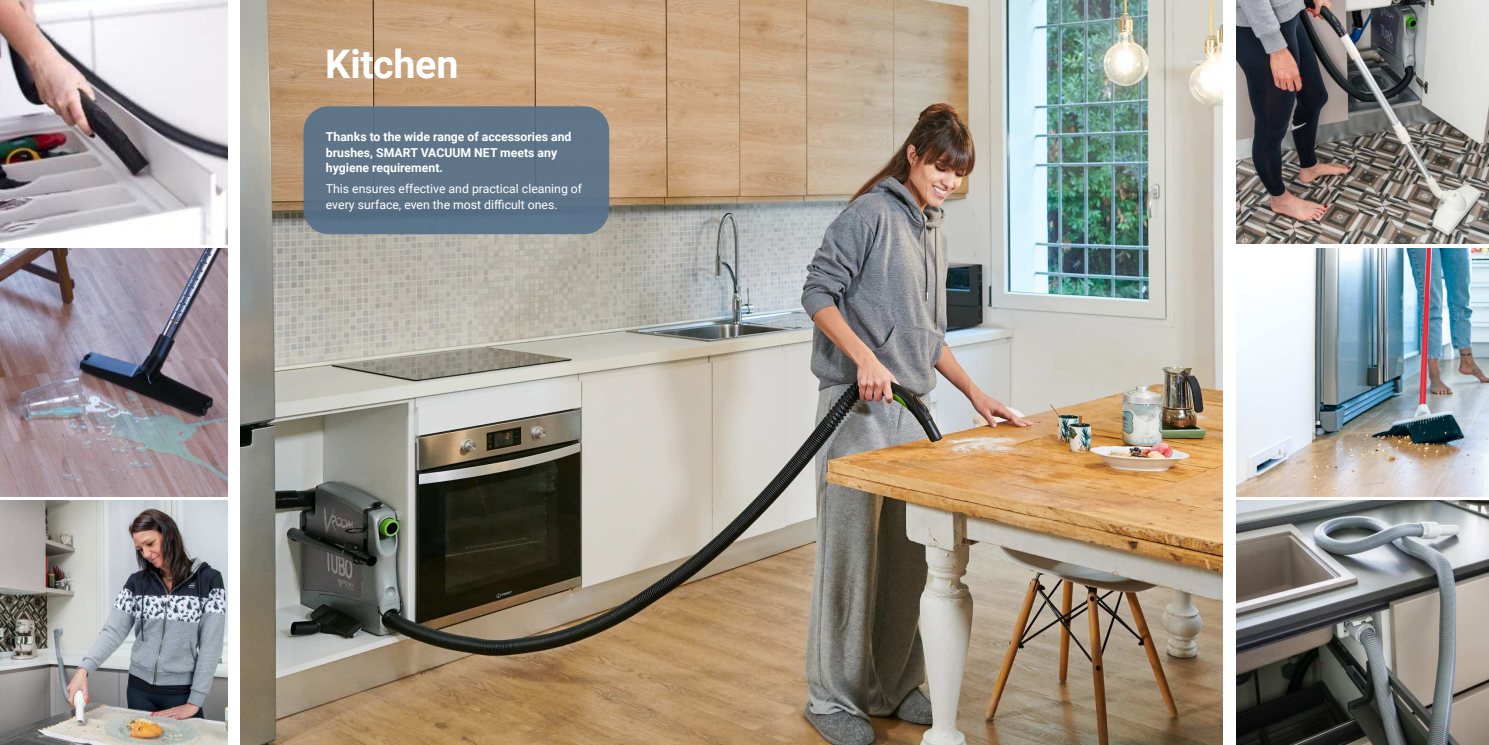
<style>
.page{position:relative;width:1489px;height:745px;background:#fff}
.page>*{position:absolute;margin:0;border:0;box-sizing:border-box;transform-origin:0 0}
.t1{font:700 39.38px "Roboto";letter-spacing:-.005em;color:#fff}
.t2{font:700 12.25px/15.8px "Roboto";color:#fff}
.t3{font:12.25px/15.8px "Roboto";color:#fff}
</style>
<div class="page">
<img style="left:241px;top:0;width:981px;height:744px">
<img style="left:1236px;top:0;width:252px;height:243px">
<img style="left:0;top:0;width:228px;height:244px">
<img style="left:1236px;top:248px;width:252px;height:248px">
<img style="left:0;top:248px;width:228px;height:248px">
<img style="left:1236px;top:500px;width:252px;height:244px">
<img style="left:0;top:500px;width:228px;height:244px">
<div style="left:303px;top:106px;width:306px;height:128px;background:#607588;border-radius:25px"></div>
<h1 class="t1" style="left:325px;top:48px;width:135px">Kitchen</h1>
<p class="t2" style="left:326px;top:129px;width:247px">Thanks to the wide range of accessories and brushes, SMART VACUUM NET meets any hygiene requirement.</p>
<p class="t3" style="left:326px;top:182px;width:258px">This ensures effective and practical cleaning of every surface, even the most di昀케cult ones.</p>
</div>
